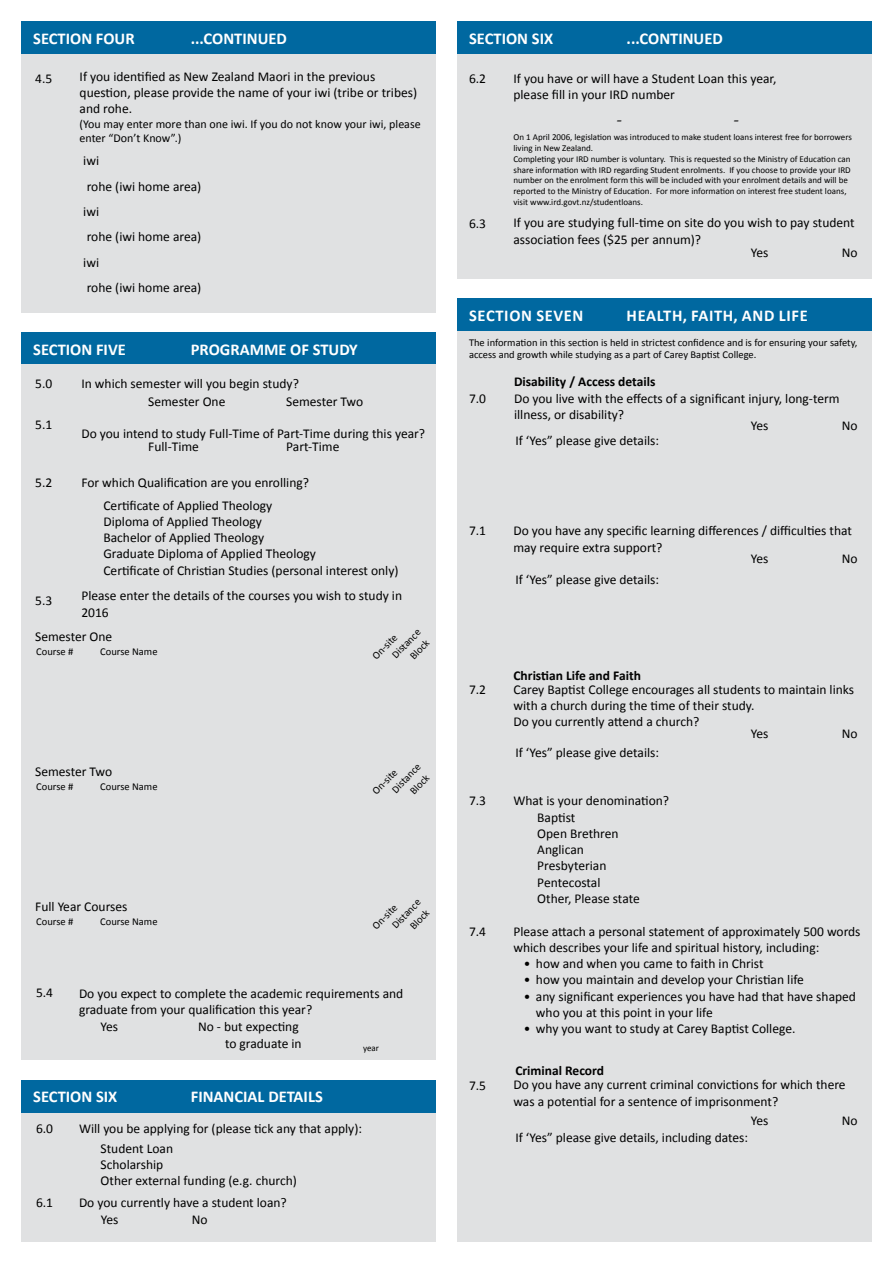
<style>
.page{position:relative;width:893px;height:1263px;background:#fff}
.page>*{position:absolute;margin:0;border:0;box-sizing:border-box;transform-origin:0 0}
.t1{font:18px "Minion Pro";color:#000}
.t2{font:700 16.5px "Calibri";color:#fff}
.t3{font:700 16.5px "Calibri";letter-spacing:.04em;color:#fff}
.t4{font:13.5px/16.2px "Calibri";color:#000}
.t5{font:700 13.5px "Calibri";color:#000}
.t6{font:12px/14.4px "Calibri";color:#000}
.t7{font:10.5px/12.6px "Calibri";color:#000}
.t8{font:9px/10.8px "Calibri";color:#000}
</style>
<div class="page">
<div style="left:21px;top:54px;width:415px;height:259px;background:#e0e1e2"></div>
<div style="left:21px;top:332px;width:414px;height:33px;background:#0068a0"></div>
<div style="left:21px;top:365px;width:414px;height:695px;background:#e0e1e2"></div>
<div style="left:21px;top:1112px;width:414px;height:130px;background:#e0e1e2"></div>
<div style="left:21px;top:1080px;width:414px;height:32px;background:#0068a0"></div>
<div style="left:457px;top:54px;width:414px;height:225px;background:#e0e1e2"></div>
<div style="left:457px;top:21px;width:415px;height:33px;background:#0068a0"></div>
<div style="left:457px;top:331px;width:414px;height:911px;background:#e0e1e2"></div>
<div style="left:457px;top:298px;width:414px;height:33px;background:#0068a0"></div>
<div style="left:21px;top:21px;width:415px;height:33px;background:#0068a0"></div>
<p class="t2" style="left:33px;top:28px;width:103px">SECTION FOUR</p>
<p class="t2" style="left:191px;top:28px;width:98px">...CONTINUED</p>
<p class="t4" style="left:35px;top:70px;width:19px">4.5</p>
<p class="t4" style="left:80px;top:68px;width:339px">If you identified as New Zealand Maori in the previous question, please provide the name of your iwi (tribe or tribes) and rohe.</p>
<p class="t6" style="left:80px;top:116px;width:343px">(You may enter more than one iwi. If you do not know your iwi, please enter “Don’t Know”.)</p>
<p class="t4" style="left:83px;top:152px;width:17px">iwi</p>
<p class="t4" style="left:87px;top:177px;width:116px">rohe (iwi home area)</p>
<p class="t4" style="left:87px;top:228px;width:116px">rohe (iwi home area)</p>
<p class="t4" style="left:87px;top:279px;width:116px">rohe (iwi home area)</p>
<p class="t4" style="left:83px;top:203px;width:17px">iwi</p>
<p class="t4" style="left:83px;top:253px;width:17px">iwi</p>
<p class="t2" style="left:33px;top:339px;width:94px">SECTION FIVE</p>
<p class="t2" style="left:191px;top:339px;width:169px">PROGRAMME OF STUDY</p>
<p class="t4" style="left:35px;top:375px;width:19px">5.0</p>
<p class="t4" style="left:81px;top:374px;width:219px;line-height:18.1px;text-align:center">In which semester will you begin study?<br>Semester One</p>
<p class="t4" style="left:286px;top:393px;width:79px">Semester Two</p>
<p class="t4" style="left:148px;top:426px;width:278px;line-height:13.2px;text-indent:-67px">Do you intend to study Full-Time of Part-Time during this year?<br>Full-Time</p>
<p class="t4" style="left:35px;top:416px;width:19px">5.1</p>
<p class="t4" style="left:286px;top:438px;width:55px">Part-Time</p>
<p class="t4" style="left:35px;top:474px;width:19px">5.2</p>
<p class="t4" style="left:103px;top:471px;width:207px;line-height:22.2px;text-indent:-22px">For which Qualification are you enrolling?<br>Certificate of Applied Theology</p>
<p class="t4" style="left:103px;top:513px;width:297px">Diploma of Applied Theology<br>Bachelor of Applied Theology<br>Graduate Diploma of Applied Theology<br>Certificate of Christian Studies (personal interest only)</p>
<p class="t4" style="left:81px;top:587px;width:322px">Please enter the details of the courses you wish to study in<br>2016</p>
<p class="t4" style="left:35px;top:592px;width:19px">5.3</p>
<p class="t4" style="left:35px;top:628px;width:79px">Semester One</p>
<p class="t7" style="left:36px;top:644px;width:39px">Course #</p>
<p class="t7" style="left:100px;top:644px;width:59px">Course Name</p>
<p class="t4" style="left:35px;top:762px;width:79px">Semester Two</p>
<p class="t7" style="left:36px;top:779px;width:39px">Course #</p>
<p class="t7" style="left:100px;top:779px;width:59px">Course Name</p>
<p class="t4" style="left:35px;top:897px;width:94px">Full Year Courses</p>
<p class="t7" style="left:36px;top:914px;width:39px">Course #</p>
<p class="t7" style="left:100px;top:914px;width:59px">Course Name</p>
<p class="t7" style="left:389px;top:652px;width:38px;rotate:-46deg">Distance</p>
<p class="t7" style="left:369px;top:653px;width:32px;rotate:-46deg">On-site</p>
<p class="t7" style="left:407px;top:653px;width:24px;rotate:-46deg">Block</p>
<p class="t7" style="left:389px;top:787px;width:38px;rotate:-46deg">Distance</p>
<p class="t7" style="left:369px;top:788px;width:32px;rotate:-46deg">On-site</p>
<p class="t7" style="left:407px;top:788px;width:24px;rotate:-46deg">Block</p>
<p class="t7" style="left:389px;top:922px;width:38px;rotate:-46deg">Distance</p>
<p class="t7" style="left:369px;top:923px;width:32px;rotate:-46deg">On-site</p>
<p class="t7" style="left:407px;top:923px;width:24px;rotate:-46deg">Block</p>
<p class="t4" style="left:36px;top:984px;width:19px">5.4</p>
<p class="t4" style="left:79px;top:984px;width:326px">Do you expect to complete the academic requirements and graduate from your qualification this year?</p>
<p class="t4" style="left:101px;top:1018px;width:19px">Yes</p>
<p class="t4" style="left:198px;top:1018px;width:105px;text-align:right">No - but expecting to graduate in</p>
<p class="t8" style="left:363px;top:1042px;width:17px">year</p>
<p class="t2" style="left:33px;top:1086px;width:86px">SECTION SIX</p>
<p class="t2" style="left:191px;top:1086px;width:134px">FINANCIAL DETAILS</p>
<p class="t4" style="left:36px;top:1120px;width:19px">6.0</p>
<p class="t4" style="left:101px;top:1118px;width:263px;line-height:19.6px;text-indent:-22px">Will you be applying for (please tick any that apply):<br>Student Loan</p>
<p class="t4" style="left:101px;top:1156px;width:198px">Scholarship<br>Other external funding (e.g. church)</p>
<p class="t4" style="left:36px;top:1194px;width:19px">6.1</p>
<p class="t4" style="left:101px;top:1193px;width:188px;line-height:16.8px;text-indent:-22px">Do you currently have a student loan?<br>Yes</p>
<p class="t4" style="left:192px;top:1210px;width:17px">No</p>
<p class="t2" style="left:469px;top:28px;width:86px">SECTION SIX</p>
<p class="t2" style="left:627px;top:28px;width:98px">...CONTINUED</p>
<p class="t4" style="left:513px;top:69px;width:264px">If you have or will have a Student Loan this year, please fill in your IRD number</p>
<p class="t4" style="left:469px;top:70px;width:19px">6.2</p>
<p class="t4" style="left:469px;top:214px;width:19px">6.3</p>
<h1 class="t1" style="left:616px;top:107px;width:8px">-</h1>
<h1 class="t1" style="left:733px;top:107px;width:8px">-</h1>
<p class="t8" style="left:513px;top:131px;width:340px">On 1 April 2006, legislation was introduced to make student loans interest free for borrowers living in New Zealand.<br>Completing your IRD number is voluntary. This is requested so the Ministry of Education can share information with IRD regarding Student enrolments. If you choose to provide your IRD number on the enrolment form this will be included with your enrolment details and will be reported to the Ministry of Education. For more information on interest free student loans, visit www.ird.govt.nz/studentloans.</p>
<p class="t4" style="left:513px;top:214px;width:343px">If you are studying full-time on site do you wish to pay student association fees ($25 per annum)?</p>
<p class="t4" style="left:751px;top:244px;width:19px">Yes</p>
<p class="t4" style="left:842px;top:244px;width:17px">No</p>
<p class="t3" style="left:469px;top:305px;width:116px">SECTION SEVEN</p>
<p class="t3" style="left:627px;top:305px;width:183px">HEALTH, FAITH, AND LIFE</p>
<p class="t7" style="left:469px;top:335px;width:390px">The information in this section is held in strictest confidence and is for ensuring your safety, access and growth while studying as a part of Carey Baptist College.</p>
<p class="t5" style="left:514px;top:373px;width:143px">Disability / Access details</p>
<p class="t4" style="left:469px;top:390px;width:19px">7.0</p>
<p class="t4" style="left:514px;top:390px;width:327px">Do you live with the effects of a significant injury, long-term illness, or disability?</p>
<p class="t4" style="left:751px;top:417px;width:19px">Yes</p>
<p class="t4" style="left:842px;top:417px;width:17px">No</p>
<p class="t4" style="left:515px;top:432px;width:145px">If ‘Yes” please give details:</p>
<p class="t4" style="left:469px;top:522px;width:19px">7.1</p>
<p class="t4" style="left:513px;top:522px;width:340px">Do you have any specific learning differences / difficulties that may require extra support?</p>
<p class="t4" style="left:751px;top:549px;width:19px">Yes</p>
<p class="t4" style="left:842px;top:549px;width:17px">No</p>
<p class="t4" style="left:515px;top:571px;width:145px">If ‘Yes” please give details:</p>
<p class="t4" style="left:469px;top:681px;width:19px">7.2</p>
<p class="t5" style="left:513px;top:667px;width:129px">Christian Life and Faith</p>
<p class="t4" style="left:513px;top:681px;width:342px">Carey Baptist College encourages all students to maintain links with a church during the time of their study.<br>Do you currently attend a church?</p>
<p class="t4" style="left:751px;top:724px;width:19px">Yes</p>
<p class="t4" style="left:842px;top:724px;width:17px">No</p>
<p class="t4" style="left:515px;top:744px;width:145px">If ‘Yes” please give details:</p>
<p class="t4" style="left:469px;top:792px;width:19px">7.3</p>
<p class="t4" style="left:537px;top:792px;width:133px;text-indent:-24px">What is your denomination?<br>Baptist<br>Open Brethren<br>Anglican<br>Presbyterian<br>Pentecostal<br>Other, Please state</p>
<p class="t4" style="left:513px;top:922px;width:349px">Please attach a personal statement of approximately 500 words which describes your life and spiritual history, including:</p>
<p class="t4" style="left:524px;top:955px;width:241px">• how and when you came to faith in Christ</p>
<p class="t4" style="left:524px;top:971px;width:281px">• how you maintain and develop your Christian life</p>
<p class="t4" style="left:536px;top:987px;width:322px;text-indent:-12px">• any significant experiences you have had that have shaped who you at this point in your life</p>
<p class="t4" style="left:524px;top:1020px;width:273px">• why you want to study at Carey Baptist College.</p>
<p class="t4" style="left:469px;top:923px;width:19px">7.4</p>
<p class="t4" style="left:469px;top:1076px;width:19px">7.5</p>
<p class="t5" style="left:515px;top:1062px;width:90px">Criminal Record</p>
<p class="t4" style="left:513px;top:1076px;width:334px">Do you have any current criminal convictions for which there was a potential for a sentence of imprisonment?</p>
<p class="t4" style="left:751px;top:1112px;width:19px">Yes</p>
<p class="t4" style="left:842px;top:1112px;width:17px">No</p>
<p class="t4" style="left:515px;top:1129px;width:234px">If ‘Yes” please give details, including dates:</p>
</div>
